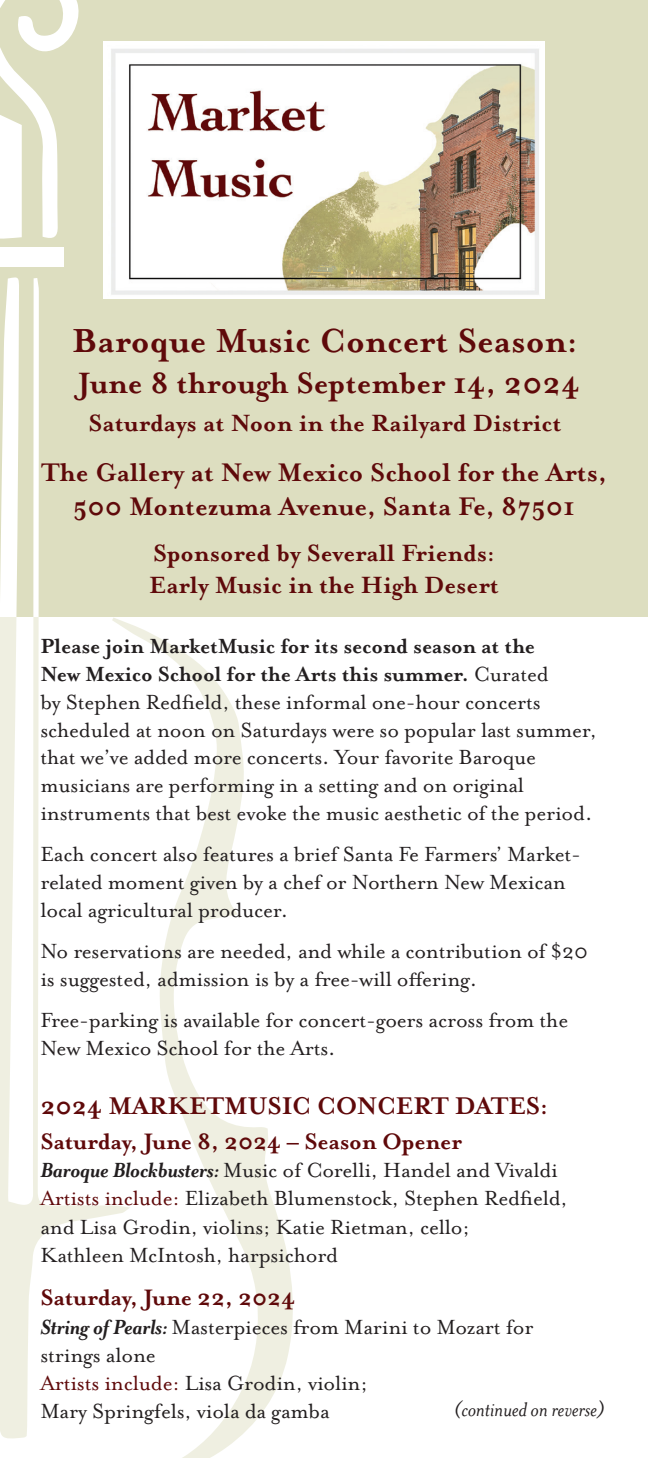
<style>
.page{position:relative;width:648px;height:1458px;background:#fff}
.page>*{position:absolute;margin:0;border:0;box-sizing:border-box;transform-origin:0 0}
.t1{font:700 38.25px "Mrs Eaves OT";color:#5f090a}
.t2{font:700 33.75px "Mrs Eaves OT";color:#5f090a}
.t3{font:700 29.25px/33.8px "Mrs Eaves OT";color:#5f090a;text-align:center}
.t4{font:700 27.9px "Mrs Eaves OT";letter-spacing:-.01em;color:#5f090a}
.t5{font:700 27px/31.5px "Mrs Eaves OT";color:#5f090a}
.t6{font:700 25.65px "Mrs Eaves OT";letter-spacing:-.01em;color:#5f090a}
.t7{font:23.4px/27.9px "Mrs Eaves OT";letter-spacing:-.01em;color:#231f20}
.t8{font:italic 22.5px "Mrs Eaves OT";letter-spacing:-.01em;color:#231f20}
.s1{font-weight:700}
.s2{font-weight:700;font-style:italic}
.s3{color:#5f090a}
</style>
<div class="page">
<svg style="left:130px;top:624px;width:163px;height:834px"></svg>
<svg style="left:0;top:617px;width:130px;height:822px"></svg>
<div style="left:0;top:0;width:648px;height:617px;background:#dddec0"></div>
<img style="left:104px;top:42px;width:441px;height:257px">
<svg style="left:0;top:276px;width:130px;height:341px"></svg>
<svg style="left:0;top:0;width:79px;height:239px"></svg>
<div style="left:0;top:247px;width:64px;height:20px;background:#fff"></div>
<h1 class="t1" style="left:72px;top:320px;width:507px">Baroque Music Concert Season:</h1>
<h2 class="t2" style="left:78px;top:364px;width:504px">June 8 through September 14, 2024</h2>
<p class="t5" style="left:89px;top:407px;width:475px">Saturdays at Noon in the Railyard District</p>
<p class="t3" style="left:41px;top:456px;width:567px">The Gallery at New Mexico School for the Arts,<br>500 Montezuma Avenue, Santa Fe, 87501</p>
<p class="t5" style="left:149px;top:538px;width:351px">Sponsored by Severall Friends:<br>Early Music in the High Desert</p>
<p class="t7" style="left:40px;top:633px;width:558px"><span class="s1">Please join MarketMusic for its second season at the<br>New Mexico School for the Arts this summer.</span> Curated<br>by Stephen Redfield, these informal one-hour concerts scheduled at noon on Saturdays were so popular last summer, that we’ve added more concerts. Your favorite Baroque musicians are performing in a setting and on original instruments that best evoke the music aesthetic of the period.</p>
<p class="t7" style="left:40px;top:841px;width:542px">Each concert also features a brief Santa Fe Farmers’ Market&shy;related moment given by a chef or Northern New Mexican local agricultural producer.</p>
<p class="t7" style="left:40px;top:938px;width:549px">No reservations are needed, and while a contribution of $20 is suggested, admission is by a free-will offering.</p>
<p class="t7" style="left:40px;top:1007px;width:529px">Free-parking is available for concert-goers across from the<br>New Mexico School for the Arts.</p>
<p class="t4" style="left:40px;top:1091px;width:509px">2024 MARKETMUSIC CONCERT DATES:</p>
<p class="t6" style="left:40px;top:1127px;width:423px">Saturday, June 8, 2024 – Season Opener</p>
<p class="t7" style="left:40px;top:1156px;width:529px"><span class="s2">Baroque Blockbusters:</span> Music of Corelli, Handel and Vivaldi <span class="s3">Artists include:</span> Elizabeth Blumenstock, Stephen Redfield, and Lisa Grodin, violins; Katie Rietman, cello;<br>Kathleen McIntosh, harpsichord</p>
<p class="t6" style="left:40px;top:1284px;width:257px">Saturday, June 22, 2024</p>
<p class="t7" style="left:40px;top:1313px;width:495px"><span class="s2">String of Pearls:</span> Masterpieces from Marini to Mozart for strings alone<br><span class="s3">Artists include:</span> Lisa Grodin, violin;<br>Mary Springfels, viola da gamba</p>
<p class="t8" style="left:454px;top:1397px;width:153px">(continued on reverse)</p>
</div>
